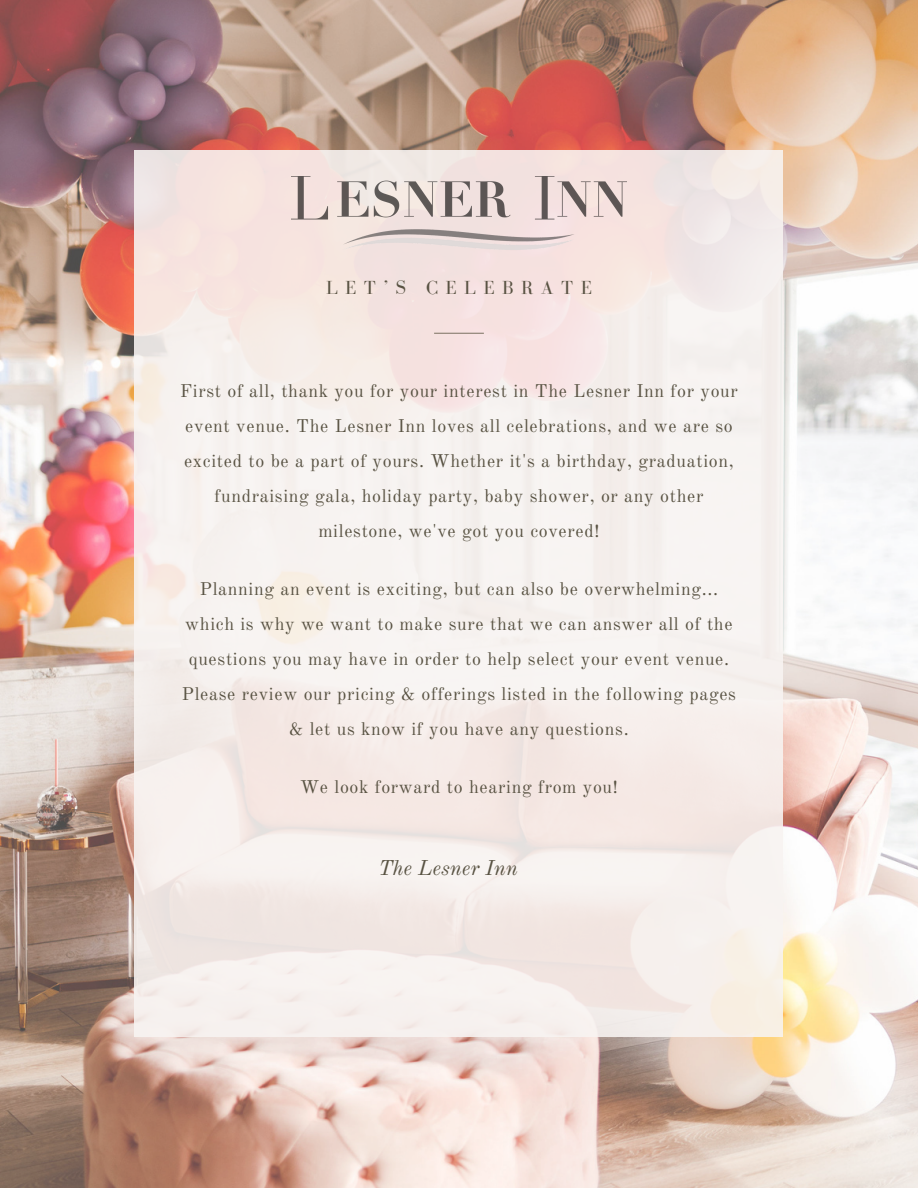
<style>
.page{position:relative;width:918px;height:1188px;background:#fff}
.page>*{position:absolute;margin:0;border:0;box-sizing:border-box;transform-origin:0 0}
.t1{font:italic 21px "Old Standard";color:#585242}
.t2{font:19.5px "Bodoni FLF";letter-spacing:.385em;color:#585242}
.t3{font:18px/35px "Old Standard";letter-spacing:.035em;color:#585242;text-align:center}
</style>
<div class="page">
<img style="left:0;top:0;width:918px;height:1188px">
<div style="left:135px;top:150px;width:648px;height:887px;background:#f8f4f2"></div>
<hr style="left:434px;top:333px;width:50px;height:1px;background:#887d6f">
<img style="left:292px;top:176px;width:335px;height:80px">
<p class="t2" style="left:326px;top:277px;width:267px">LET’S CELEBRATE</p>
<p class="t3" style="left:180px;top:373px;width:559px">First of all, thank you for your interest in The Lesner Inn for your</p>
<p class="t3" style="left:185px;top:408px;width:549px">event venue. The Lesner Inn loves all celebrations, and we are so</p>
<p class="t3" style="left:184px;top:443px;width:551px">excited to be a part of yours. Whether it's a birthday, graduation,</p>
<p class="t3" style="left:215px;top:478px;width:490px">fundraising gala, holiday party, baby shower, or any other milestone, we've got you covered!</p>
<p class="t3" style="left:200px;top:571px;width:520px">Planning an event is exciting, but can also be overwhelming...</p>
<p class="t3" style="left:185px;top:606px;width:549px">which is why we want to make sure that we can answer all of the</p>
<p class="t3" style="left:189px;top:641px;width:542px">questions you may have in order to help select your event venue.</p>
<p class="t3" style="left:182px;top:676px;width:556px">Please review our pricing &amp; offerings listed in the following pages &amp; let us know if you have any questions.</p>
<p class="t3" style="left:300px;top:769px;width:319px">We look forward to hearing from you!</p>
<p class="t1" style="left:378px;top:855px;width:141px">The Lesner Inn</p>
</div>
